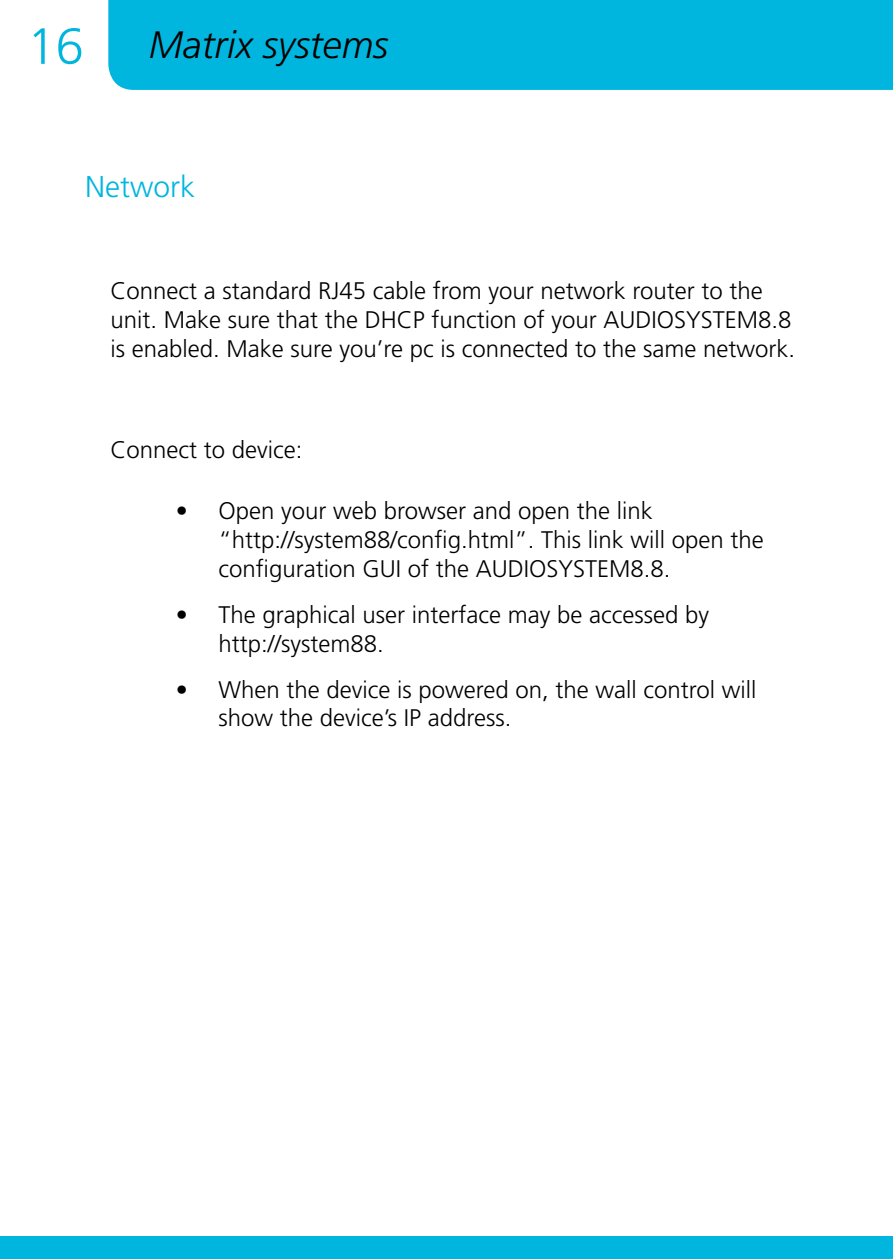
<style>
.page{position:relative;width:893px;height:1259px;background:#fff}
.page>*{position:absolute;margin:0;border:0;box-sizing:border-box;transform-origin:0 0}
.t1{font:300 51px "Frutiger LT Std";color:#00b6de}
.t2{font:italic 300 38.1px "Frutiger LT Std";color:#000}
.t3{font:300 30px "Frutiger LT Std";color:#00b6de}
.t4{font:300 24px/28.8px "Frutiger LT Std";color:#000}
</style>
<div class="page">
<div style="left:108px;top:0;width:785px;height:90px;background:#00b6de"></div>
<div style="left:0;top:1236px;width:893px;height:23px;background:#00b6de"></div>
<h1 class="t1" style="left:27px;top:17px;width:58px">16</h1>
<h2 class="t2" style="left:149px;top:23px;width:241px">Matrix systems</h2>
<p class="t3" style="left:85px;top:170px;width:112px">Network</p>
<p class="t4" style="left:111px;top:277px;width:686px">Connect a standard RJ45 cable from your network router to the unit. Make sure that the DHCP function of your AUDIOSYSTEM8.8 is enabled. Make sure you’re pc is connected to the same network.</p>
<p class="t4" style="left:111px;top:436px;width:194px">Connect to device:</p>
<p class="t4" style="left:218px;top:497px;width:547px;text-indent:-43px">• Open your web browser and open the link “http://system88/config.html”. This link will open the configuration GUI of the AUDIOSYSTEM8.8.</p>
<p class="t4" style="left:218px;top:600px;width:492px;text-indent:-43px">• The graphical user interface may be accessed by http://system88.</p>
<p class="t4" style="left:218px;top:675px;width:539px;text-indent:-43px">• When the device is powered on, the wall control will show the device’s IP address.</p>
</div>
